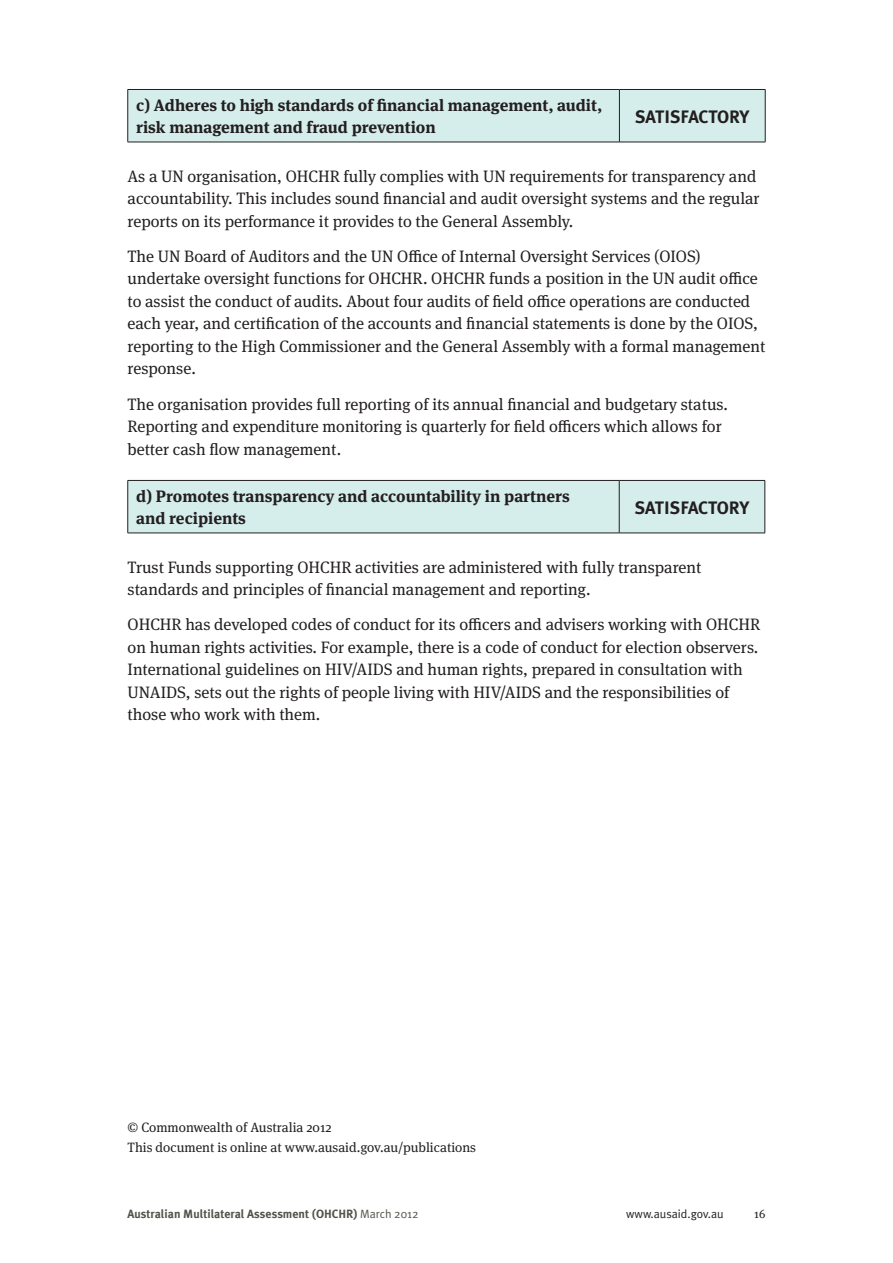
<style>
.page{position:relative;width:893px;height:1263px;background:#fff}
.page>*{position:absolute;margin:0;border:0;box-sizing:border-box;transform-origin:0 0}
._08bbbb_RIGHT_COLUMN{font:700 18px "Meta Plus";color:#231f20}
._04__BODY_TEXT{font:16.5px/22.5px "Meta Serif OT";color:#231f20}
._04__BODY_TEXT-2{font:700 16.5px/22.5px "Meta Serif OT";color:#231f20}
._04__BODY_TEXT-3{font:13.5px "Meta Serif OT";color:#231f20}
.COPYRIGHT_CHANGE{font:13.5px "Meta Serif OT";color:#231f20}
.t1{font:700 12px "Meta Plus";color:#53534a}
.t2{font:12px "Meta Plus Normal";color:#231f20}
.t3{font:12px "Meta Serif OT";color:#231f20}
.s1{font-family:"Meta Plus Normal";font-weight:400}
</style>
<div class="page">
<div style="left:128px;top:90px;width:637px;height:52px;background:#d5edeb"></div>
<hr style="left:128px;top:89px;width:491px;height:1px;background:#231f20">
<hr style="left:619px;top:89px;width:146px;height:1px;background:#231f20">
<hr style="left:619px;top:90px;width:1px;height:52px;background:#231f20">
<hr style="left:128px;top:142px;width:491px;height:1px;background:#231f20">
<hr style="left:619px;top:142px;width:146px;height:1px;background:#231f20">
<hr style="left:127px;top:90px;width:1px;height:52px;background:#231f20">
<hr style="left:765px;top:90px;width:1px;height:52px;background:#231f20">
<div style="left:128px;top:481px;width:637px;height:52px;background:#d5edeb"></div>
<hr style="left:128px;top:480px;width:491px;height:1px;background:#231f20">
<hr style="left:619px;top:480px;width:146px;height:1px;background:#231f20">
<hr style="left:619px;top:481px;width:1px;height:52px;background:#231f20">
<hr style="left:128px;top:533px;width:491px;height:1px;background:#231f20">
<hr style="left:619px;top:533px;width:146px;height:1px;background:#231f20">
<hr style="left:127px;top:481px;width:1px;height:52px;background:#231f20">
<hr style="left:765px;top:481px;width:1px;height:52px;background:#231f20">
<p class="_04__BODY_TEXT-2" style="left:136px;top:94px;width:467px">c) Adheres to high standards of financial management, audit, risk management and fraud prevention</p>
<p class="_08bbbb_RIGHT_COLUMN" style="left:635px;top:106px;width:116px">SATISFACTORY</p>
<p class="_04__BODY_TEXT" style="left:128px;top:165px;width:634px">As a UN organisation, OHCHR fully complies with UN requirements for transparency and accountability. This includes sound financial and audit oversight systems and the regular reports on its performance it provides to the General Assembly.</p>
<p class="_04__BODY_TEXT" style="left:128px;top:245px;width:639px">The UN Board of Auditors and the UN Office of Internal Oversight Services (OIOS) undertake oversight functions for OHCHR. OHCHR funds a position in the UN audit office to assist the conduct of audits. About four audits of field office operations are conducted each year, and certification of the accounts and financial statements is done by the OIOS, reporting to the High Commissioner and the General Assembly with a formal management response.</p>
<p class="_04__BODY_TEXT" style="left:128px;top:393px;width:602px">The organisation provides full reporting of its annual financial and budgetary status.<br>Reporting and expenditure monitoring is quarterly for field officers which allows for better cash flow management.</p>
<p class="_04__BODY_TEXT-2" style="left:136px;top:485px;width:435px">d) Promotes transparency and accountability in partners and recipients</p>
<p class="_08bbbb_RIGHT_COLUMN" style="left:635px;top:497px;width:116px">SATISFACTORY</p>
<p class="_04__BODY_TEXT" style="left:128px;top:556px;width:575px">Trust Funds supporting OHCHR activities are administered with fully transparent standards and principles of financial management and reporting.</p>
<p class="_04__BODY_TEXT" style="left:128px;top:614px;width:634px">OHCHR has developed codes of conduct for its officers and advisers working with OHCHR on human rights activities. For example, there is a code of conduct for election observers.<br>International guidelines on HIV/AIDS and human rights, prepared in consultation with UNAIDS, sets out the rights of people living with HIV/AIDS and the responsibilities of those who work with them.</p>
<p class="COPYRIGHT_CHANGE" style="left:128px;top:1119px;width:206px">© Commonwealth of Australia 2012</p>
<p class="_04__BODY_TEXT-3" style="left:128px;top:1140px;width:350px">This document is online at www.ausaid.gov.au/publications</p>
<p class="t1" style="left:128px;top:1207px;width:292px">Australian Multilateral Assessment (OHCHR) <span class="s1">March 2012</span></p>
<p class="t2" style="left:626px;top:1207px;width:99px">www.ausaid.gov.au</p>
<p class="t3" style="left:754px;top:1207px;width:13px">16</p>
</div>
